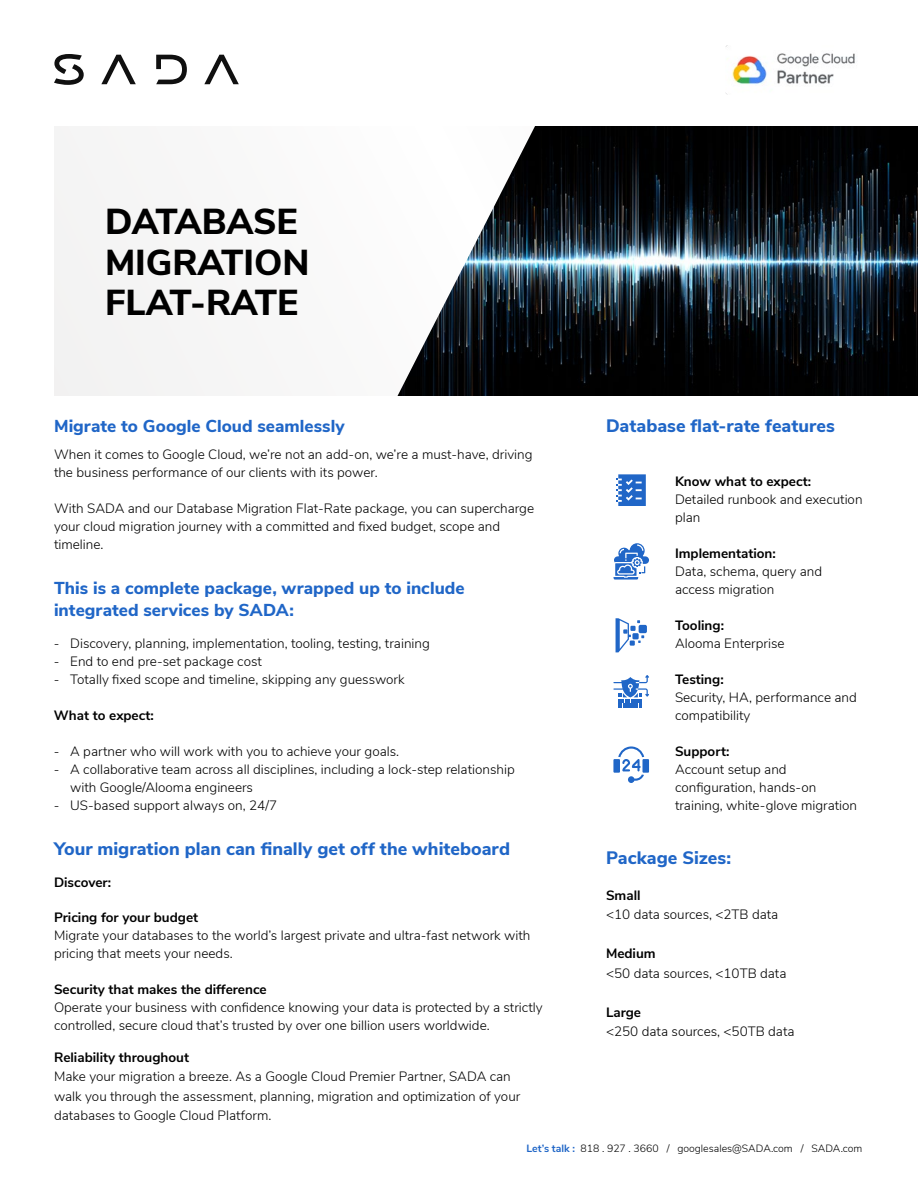
<style>
.page{position:relative;width:918px;height:1188px;background:#fff}
.page>*{position:absolute;margin:0;border:0;box-sizing:border-box;transform-origin:0 0}
.t1{font:800 36px/40.5px "Nunito Sans";color:#000}
.t2{font:800 18px "Nunito Sans";color:#2066c7}
.t3{font:800 17.25px/22.5px "Nunito Sans";letter-spacing:.005em;color:#2066c7}
.t4{font:300 13.5px/18px "Nunito Sans";color:#000}
.t5{font:700 13.5px "Nunito Sans";color:#000}
.t6{font:300 10.5px "Nunito Sans";color:#000}
.s1{font-weight:700;color:#2066c7}
</style>
<div class="page">
<img style="left:725px;top:45px;width:130px;height:50px">
<div style="left:54px;top:126px;width:864px;height:270px;background:#f7f7f7"></div>
<img style="left:398px;top:126px;width:520px;height:270px">
<div style="left:613px;top:759px;width:7px;height:14px;background:#2066c7"></div>
<svg style="left:618px;top:746px;width:26px;height:37px"></svg>
<div style="left:642px;top:759px;width:7px;height:14px;background:#2066c7"></div>
<svg style="left:616px;top:618px;width:28px;height:34px"></svg>
<div style="left:639px;top:625px;width:8px;height:8px;background:#2066c7;border-radius:2px"></div>
<svg style="left:613px;top:675px;width:36px;height:33px"></svg>
<svg style="left:617px;top:474px;width:29px;height:32px"></svg>
<svg style="left:613px;top:543px;width:36px;height:37px"></svg>
<svg style="left:54px;top:54px;width:185px;height:31px"></svg>
<h1 class="t1" style="left:105px;top:199px;width:206px">DATABASE<br>MIGRATION<br>FLAT-RATE</h1>
<p class="t3" style="left:54px;top:414px;width:292px">Migrate to Google Cloud seamlessly</p>
<h2 class="t2" style="left:606px;top:413px;width:230px">Database flat-rate features</h2>
<p class="t4" style="left:54px;top:444px;width:480px">When it comes to Google Cloud, we’re not an add-on, we’re a must-have, driving the business performance of our clients with its power.</p>
<p class="t4" style="left:54px;top:498px;width:482px">With SADA and our Database Migration Flat-Rate package, you can supercharge your cloud migration journey with a committed and fixed budget, scope and timeline.</p>
<p class="t3" style="left:54px;top:576px;width:412px">This is a complete package, wrapped up to include integrated services by SADA:</p>
<p class="t4" style="left:54px;top:633px;width:377px">‐ Discovery, planning, implementation, tooling, testing, training ‐ End to end pre-set package cost<br>‐ Totally fixed scope and timeline, skipping any guesswork</p>
<p class="t5" style="left:54px;top:705px;width:101px">What to expect:</p>
<p class="t4" style="left:54px;top:741px;width:347px">‐ A partner who will work with you to achieve your goals.</p>
<p class="t4" style="left:54px;top:759px;width:462px">‐ A collaborative team across all disciplines, including a lock-step relationship</p>
<p class="t4" style="left:70px;top:777px;width:184px">with Google/Alooma engineers</p>
<p class="t4" style="left:54px;top:795px;width:225px">‐ US-based support always on, 24/7</p>
<p class="t5" style="left:675px;top:471px;width:138px">Know what to expect:</p>
<p class="t4" style="left:675px;top:489px;width:189px">Detailed runbook and execution plan</p>
<p class="t5" style="left:675px;top:543px;width:102px">Implementation:</p>
<p class="t4" style="left:675px;top:561px;width:149px">Data, schema, query and access migration</p>
<p class="t5" style="left:675px;top:615px;width:51px">Tooling:</p>
<p class="t4" style="left:675px;top:633px;width:111px">Alooma Enterprise</p>
<p class="t5" style="left:675px;top:669px;width:50px">Testing:</p>
<p class="t4" style="left:675px;top:687px;width:183px">Security, HA, performance and compatibility</p>
<p class="t5" style="left:675px;top:741px;width:56px">Support:</p>
<p class="t4" style="left:675px;top:759px;width:184px">Account setup and configuration, hands-on training, white-glove migration</p>
<h2 class="t2" style="left:54px;top:836px;width:458px">Your migration plan can finally get off the whiteboard</h2>
<p class="t5" style="left:54px;top:872px;width:59px">Discover:</p>
<p class="t5" style="left:54px;top:908px;width:146px">Pricing for your budget</p>
<p class="t4" style="left:54px;top:926px;width:478px">Migrate your databases to the world’s largest private and ultra-fast network with pricing that meets your needs.</p>
<p class="t5" style="left:54px;top:980px;width:214px">Security that makes the difference</p>
<p class="t4" style="left:54px;top:998px;width:490px">Operate your business with confidence knowing your data is protected by a strictly controlled, secure cloud that’s trusted by over one billion users worldwide.</p>
<p class="t5" style="left:54px;top:1047px;width:137px">Reliability throughout</p>
<p class="t4" style="left:54px;top:1066px;width:468px;line-height:19.5px">Make your migration a breeze. As a Google Cloud Premier Partner, SADA can walk you through the assessment, planning, migration and optimization of your databases to Google Cloud Platform.</p>
<h2 class="t2" style="left:606px;top:845px;width:127px">Package Sizes:</h2>
<p class="t5" style="left:606px;top:885px;width:36px">Small</p>
<p class="t4" style="left:606px;top:905px;width:174px">&lt;10 data sources, &lt;2TB data</p>
<p class="t5" style="left:606px;top:944px;width:51px">Medium</p>
<p class="t4" style="left:606px;top:963px;width:182px">&lt;50 data sources, &lt;10TB data</p>
<p class="t5" style="left:606px;top:1002px;width:37px">Large</p>
<p class="t4" style="left:606px;top:1022px;width:190px">&lt;250 data sources, &lt;50TB data</p>
<p class="t6" style="left:526px;top:1141px;width:337px"><span class="s1">Let’s talk :</span> 818 . 927 . 3660 / googlesales@SADA.com / SADA.com</p>
</div>
